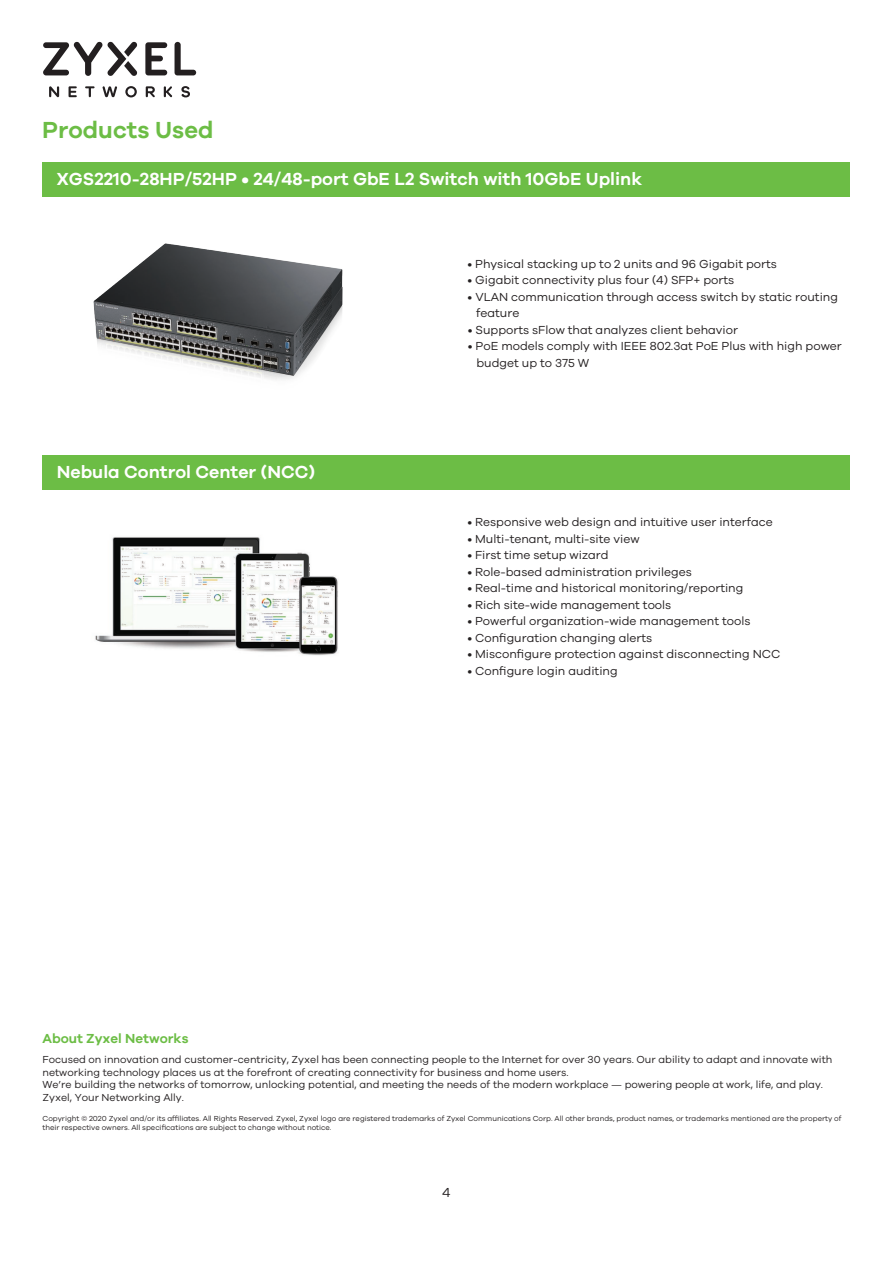
<style>
.page{position:relative;width:893px;height:1263px;background:#fff}
.page>*{position:absolute;margin:0;border:0;box-sizing:border-box;transform-origin:0 0}
.t1{font:600 24px "Galano Grotesque";color:#6cbd45}
.t2{font:600 18px "Galano Grotesque";color:#fff}
.t3{font:600 13.5px "Galano Grotesque";color:#6cbd45}
.t4{font:13.5px "Galano Grotesque";color:#231f20}
.t5{font:12px/16.5px "Galano Grotesque";color:#231f20}
.t6{font:10.5px/12.6px "Galano Grotesque";color:#231f20}
.t7{font:7.5px/9px "Galano Grotesque";color:#231f20}
</style>
<div class="page">
<div style="left:42px;top:162px;width:808px;height:34px;background:#6cbd45"></div>
<div style="left:42px;top:455px;width:808px;height:34px;background:#6cbd45"></div>
<img style="left:95px;top:537px;width:243px;height:119px">
<img style="left:93px;top:243px;width:250px;height:137px">
<svg style="left:49px;top:86px;width:10px;height:11px"></svg>
<svg style="left:69px;top:86px;width:8px;height:11px"></svg>
<svg style="left:85px;top:86px;width:10px;height:11px"></svg>
<svg style="left:102px;top:86px;width:15px;height:11px"></svg>
<svg style="left:125px;top:86px;width:12px;height:11px"></svg>
<svg style="left:164px;top:86px;width:9px;height:11px"></svg>
<svg style="left:181px;top:86px;width:9px;height:11px"></svg>
<svg style="left:146px;top:86px;width:9px;height:11px"></svg>
<svg style="left:175px;top:42px;width:21px;height:33px"></svg>
<svg style="left:145px;top:42px;width:22px;height:33px"></svg>
<svg style="left:43px;top:41px;width:94px;height:35px"></svg>
<h1 class="t1" style="left:42px;top:115px;width:173px">Products Used</h1>
<h2 class="t2" style="left:57px;top:168px;width:587px">XGS2210-28HP/52HP • 24/48-port GbE L2 Switch with 10GbE Uplink</h2>
<h2 class="t2" style="left:57px;top:461px;width:260px">Nebula Control Center (NCC)</h2>
<p class="t5" style="left:467px;top:255px;width:311px">• Physical stacking up to 2 units and 96 Gigabit ports</p>
<p class="t5" style="left:467px;top:272px;width:268px">• Gigabit connectivity plus four (4) SFP+ ports</p>
<p class="t5" style="left:476px;top:288px;width:363px;text-indent:-9px">• VLAN communication through access switch by static routing feature</p>
<p class="t5" style="left:468px;top:321px;width:272px">• Supports sFlow that analyzes client behavior</p>
<p class="t5" style="left:476px;top:338px;width:367px;text-indent:-9px">• PoE models comply with IEEE 802.3at PoE Plus with high power budget up to 375 W</p>
<p class="t5" style="left:467px;top:513px;width:307px">• Responsive web design and intuitive user interface</p>
<p class="t5" style="left:467px;top:530px;width:174px">• Multi-tenant, multi-site view</p>
<p class="t5" style="left:467px;top:546px;width:143px">• First time setup wizard</p>
<p class="t5" style="left:467px;top:563px;width:226px">• Role-based administration privileges</p>
<p class="t5" style="left:467px;top:579px;width:278px">• Real-time and historical monitoring/reporting</p>
<p class="t5" style="left:467px;top:596px;width:206px">• Rich site-wide management tools</p>
<p class="t5" style="left:467px;top:612px;width:285px">• Powerful organization-wide management tools</p>
<p class="t5" style="left:467px;top:629px;width:186px">• Configuration changing alerts</p>
<p class="t5" style="left:467px;top:645px;width:315px">• Misconfigure protection against disconnecting NCC</p>
<p class="t5" style="left:467px;top:662px;width:152px">• Configure login auditing</p>
<p class="t3" style="left:43px;top:1030px;width:147px">About Zyxel Networks</p>
<p class="t6" style="left:43px;top:1053px;width:791px">Focused on innovation and customer-centricity, Zyxel has been connecting people to the Internet for over 30 years. Our ability to adapt and innovate with networking technology places us at the forefront of creating connectivity for business and home users.<br>We’re building the networks of tomorrow, unlocking potential, and meeting the needs of the modern workplace — powering people at work, life, and play.<br>Zyxel, Your Networking Ally.</p>
<p class="t7" style="left:43px;top:1114px;width:800px">Copyright © 2020 Zyxel and/or its affiliates. All Rights Reserved. Zyxel, Zyxel logo are registered trademarks of Zyxel Communications Corp. All other brands, product names, or trademarks mentioned are the property of their respective owners. All specifications are subject to change without notice.</p>
<p class="t4" style="left:442px;top:1185px;width:10px">4</p>
</div>
